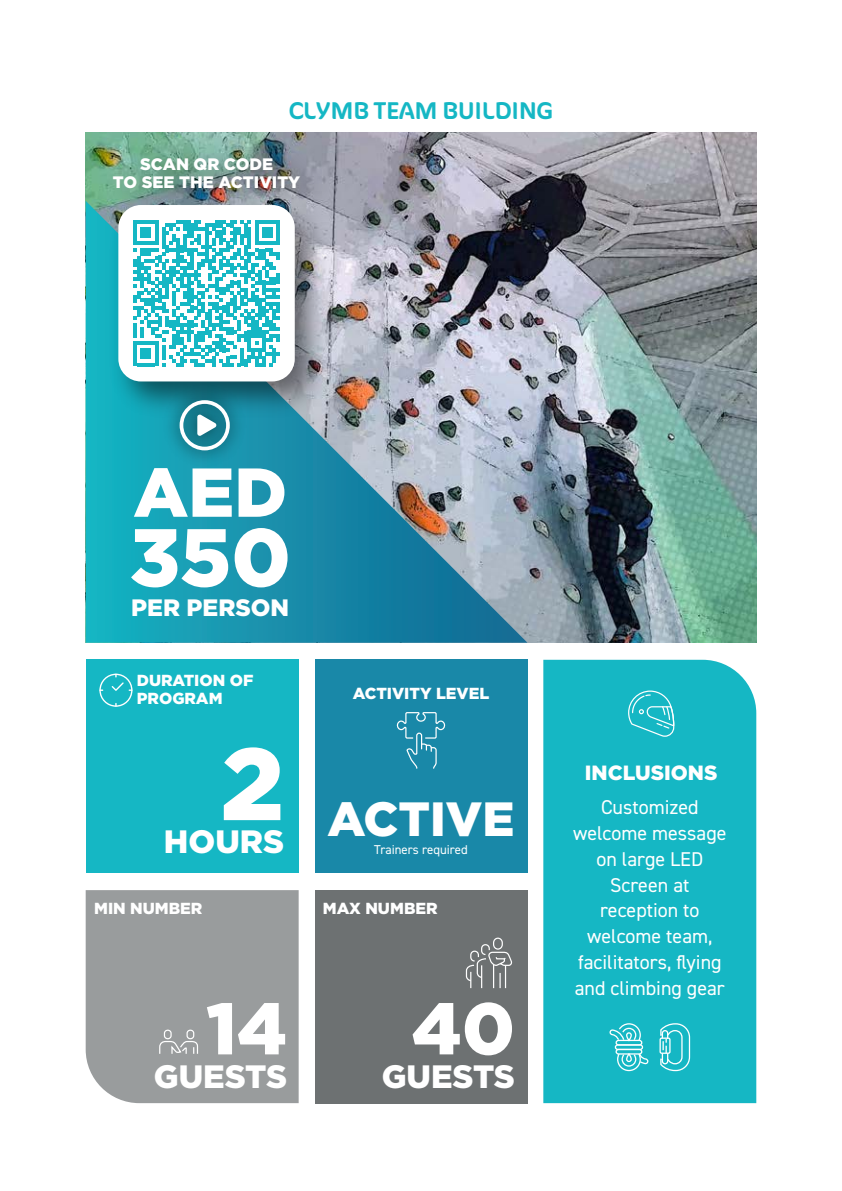
<style>
.page{position:relative;width:842px;height:1191px;background:#fff}
.page>*{position:absolute;margin:0;border:0;box-sizing:border-box;transform-origin:0 0}
.t1{font:900 102.2px "Gotham";color:#fff}
.t2{font:900 81.6px "Gotham";color:#fff}
.t3{font:900 72.8px "Gotham";color:#fff}
.t4{font:900 69px "Gotham";color:#fff}
.t5{font:900 48px "Gotham";color:#fff}
.t6{font:900 32.4px "Gotham";color:#fff}
.t7{font:700 24px "YA Sfont";color:#15b7c4}
.t8{font:900 23.8px "Gotham";color:#fff}
.t9{font:900 20.6px "Gotham";color:#fff}
.t10{font:20px/25.8px "DIN2014";color:#fff;text-align:center}
.t11{font:900 16.6px/18.4px "Gotham";color:#fff;text-align:center}
.t12{font:900 16px/18.4px "Gotham";color:#fff}
.t13{font:12.8px "DIN2014";color:#fff}
</style>
<div class="page">
<div style="left:543px;top:660px;width:213px;height:443px;background:#15b7c4"></div>
<img style="left:86px;top:132px;width:670px;height:510px">
<svg style="left:86px;top:201px;width:441px;height:441px;background:#589aad"></svg>
<div style="left:86px;top:660px;width:213px;height:212px;background:#15b7c4"></div>
<div style="left:86px;top:890px;width:213px;height:213px;background:#999c9d"></div>
<div style="left:314px;top:660px;width:213px;height:212px;background:#1988a8"></div>
<div style="left:314px;top:890px;width:213px;height:213px;background:#6d7172"></div>
<svg style="left:397px;top:712px;width:49px;height:57px"></svg>
<div style="left:493px;top:937px;width:10px;height:12px;border:1px solid #fff;border-radius:4px"></div>
<svg style="left:465px;top:943px;width:47px;height:45px"></svg>
<svg style="left:159px;top:1040px;width:40px;height:15px"></svg>
<div style="left:186px;top:1029px;width:8px;height:10px;border:1px solid #fff;border-radius:3px"></div>
<div style="left:164px;top:1029px;width:8px;height:10px;border:1px solid #fff;border-radius:3px"></div>
<svg style="left:99px;top:673px;width:33px;height:34px"></svg>
<svg style="left:627px;top:690px;width:48px;height:47px;background:#37c1cc"></svg>
<svg style="left:659px;top:1022px;width:32px;height:49px;background:#49c6d1"></svg>
<div style="left:615px;top:1039px;width:27px;height:6px;border:1px solid #fff;border-radius:2px"></div>
<div style="left:615px;top:1048px;width:27px;height:6px;border:1px solid #fff;border-radius:2px"></div>
<div style="left:615px;top:1044px;width:28px;height:6px;border:1px solid #fff;border-radius:2px"></div>
<svg style="left:609px;top:1022px;width:32px;height:20px"></svg>
<svg style="left:616px;top:1052px;width:33px;height:19px"></svg>
<img style="left:97px;top:132px;width:247px;height:293px">
<div style="left:118px;top:205px;width:177px;height:176px;background:#fff;border-radius:23px"></div>
<img style="left:158px;top:381px;width:94px;height:91px">
<svg style="left:180px;top:400px;width:50px;height:50px"></svg>
<svg style="left:133px;top:220px;width:147px;height:146px"></svg>
<p class="t7" style="left:289px;top:97px;width:265px">CLYMB TEAM BUILDING</p>
<p class="t11" style="left:113px;top:155px;width:189px">SCAN QR CODE<br>TO SEE THE ACTIVITY</p>
<h3 class="t4" style="left:133px;top:445px;width:155px">AED</h3>
<h2 class="t2" style="left:130px;top:501px;width:163px">350</h2>
<p class="t8" style="left:131px;top:591px;width:159px">PER PERSON</p>
<p class="t12" style="left:137px;top:671px;width:118px">DURATION OF<br>PROGRAM</p>
<h1 class="t1" style="left:220px;top:713px;width:65px">2</h1>
<h3 class="t6" style="left:164px;top:819px;width:122px">HOURS</h3>
<p class="t12" style="left:353px;top:684px;width:138px">ACTIVITY LEVEL</p>
<h3 class="t5" style="left:327px;top:786px;width:188px">ACTIVE</h3>
<p class="t13" style="left:374px;top:841px;width:95px">Trainers required</p>
<p class="t12" style="left:94px;top:898px;width:110px">MIN NUMBER</p>
<p class="t12" style="left:323px;top:898px;width:116px">MAX NUMBER</p>
<h3 class="t3" style="left:206px;top:978px;width:82px">14</h3>
<h3 class="t6" style="left:154px;top:1053px;width:135px">GUESTS</h3>
<h3 class="t3" style="left:412px;top:978px;width:105px">40</h3>
<h3 class="t6" style="left:382px;top:1053px;width:135px">GUESTS</h3>
<p class="t9" style="left:585px;top:758px;width:134px">INCLUSIONS</p>
<p class="t10" style="left:573px;top:794px;width:155px">Customized welcome message on large LED<br>Screen at reception to welcome team, facilitators, flying and climbing gear</p>
</div>
